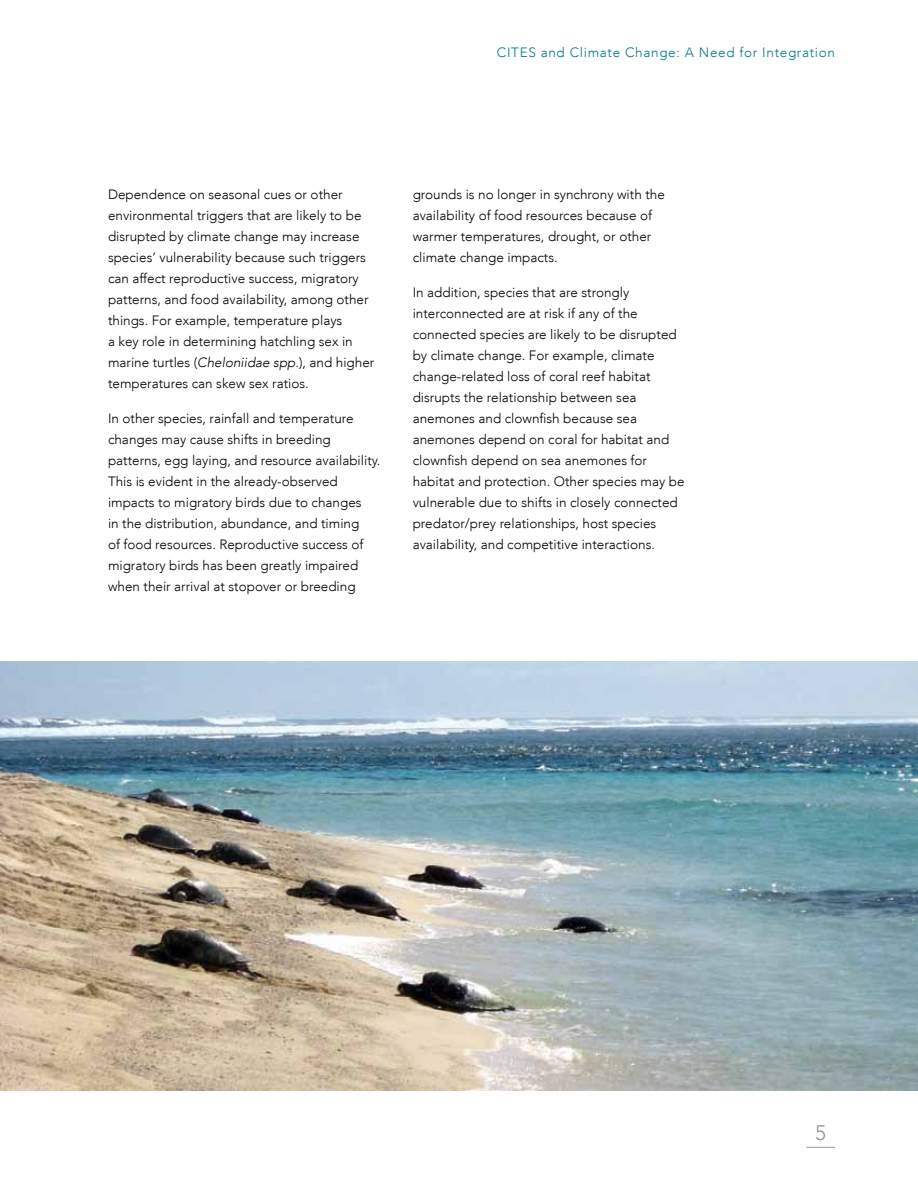
<style>
.page{position:relative;width:918px;height:1188px;background:#fff}
.page>*{position:absolute;margin:0;border:0;box-sizing:border-box;transform-origin:0 0}
.t1{font:300 21px "Avenir LT";color:#939598}
.t2{font:300 13.5px/21px "Avenir LT";color:#000}
.t3{font:300 13.5px "Avenir LT";letter-spacing:.05em;color:#00788a}
.s1{font-style:italic}
</style>
<div class="page">
<img style="left:0;top:661px;width:918px;height:429px">
<svg style="left:806px;top:1147px;width:29px;height:1px"></svg>
<p class="t3" style="left:497px;top:45px;width:340px">CITES and Climate Change: A Need for Integration</p>
<p class="t2" style="left:108px;top:184px;width:268px">Dependence on seasonal cues or other environmental triggers that are likely to be disrupted by climate change may increase species’ vulnerability because such triggers can affect reproductive success, migratory patterns, and food availability, among other things. For example, temperature plays<br>a key role in determining hatchling sex in marine turtles (<span class="s1">Cheloniidae spp.</span>), and higher temperatures can skew sex ratios.</p>
<p class="t2" style="left:108px;top:408px;width:274px">In other species, rainfall and temperature changes may cause shifts in breeding patterns, egg laying, and resource availability.<br>This is evident in the already-observed impacts to migratory birds due to changes<br>in the distribution, abundance, and timing<br>of food resources. Reproductive success of migratory birds has been greatly impaired when their arrival at stopover or breeding</p>
<p class="t2" style="left:413px;top:184px;width:254px">grounds is no longer in synchrony with the availability of food resources because of warmer temperatures, drought, or other climate change impacts.</p>
<p class="t2" style="left:413px;top:282px;width:273px">In addition, species that are strongly interconnected are at risk if any of the connected species are likely to be disrupted by climate change. For example, climate change-related loss of coral reef habitat disrupts the relationship between sea anemones and clownfish because sea anemones depend on coral for habitat and clownfish depend on sea anemones for habitat and protection. Other species may be vulnerable due to shifts in closely connected predator/prey relationships, host species availability, and competitive interactions.</p>
<h1 class="t1" style="left:815px;top:1120px;width:12px">5</h1>
</div>
